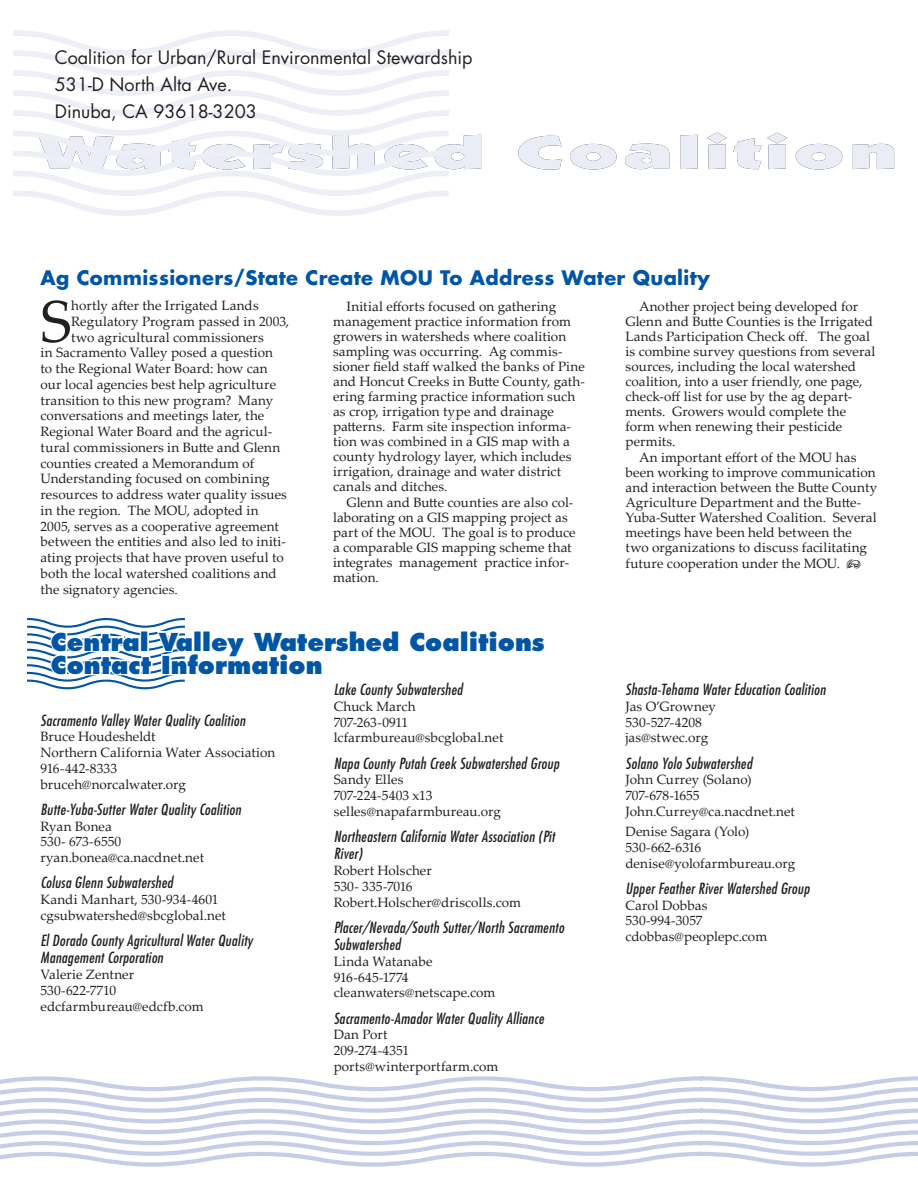
<style>
.page{position:relative;width:918px;height:1188px;background:#fff}
.page>*{position:absolute;margin:0;border:0;box-sizing:border-box;transform-origin:0 0}
.drop_cap{font:58.8px "Palatino Linotype";color:#231f20}
.t1{font:800 24px "Futura";color:#0155a5}
.BlueHeadline{font:700 19.5px "Futura";letter-spacing:.02em;color:#0155a5}
.t2{font:18px "Futura";color:#231f20}
.t3{font:italic condensed 15px/17.2px "Futura";letter-spacing:.02em;color:#231f20}
.body_text{font:13.5px/15px "Palatino Linotype";letter-spacing:.005em;color:#231f20}
.drop_cap-2{font:13.5px "Palatino Linotype";letter-spacing:.005em;color:#231f20}
.body_text-2{font:13.5px "Palatino Linotype";letter-spacing:-.025em;color:#231f20}
.body_text-3{font:13.5px "Palatino Linotype";letter-spacing:-.015em;color:#231f20}
</style>
<div class="page">
<svg style="left:518px;top:136px;width:44px;height:34px"></svg>
<svg style="left:570px;top:144px;width:47px;height:26px"></svg>
<svg style="left:625px;top:143px;width:44px;height:27px"></svg>
<svg style="left:680px;top:135px;width:18px;height:34px"></svg>
<svg style="left:707px;top:133px;width:20px;height:36px"></svg>
<svg style="left:733px;top:133px;width:54px;height:36px"></svg>
<svg style="left:796px;top:144px;width:46px;height:26px"></svg>
<svg style="left:852px;top:143px;width:42px;height:26px"></svg>
<svg style="left:27px;top:618px;width:158px;height:72px"></svg>
<svg style="left:13px;top:30px;width:468px;height:186px"></svg>
<svg style="left:0;top:1076px;width:918px;height:91px"></svg>
<p class="t2" style="left:55px;top:45px;width:419px">Coalition for Urban/Rural Environmental Stewardship</p>
<p class="t2" style="left:55px;top:72px;width:179px">531-D North Alta Ave.</p>
<p class="t2" style="left:55px;top:99px;width:204px">Dinuba, CA 93618-3203</p>
<p class="BlueHeadline" style="left:40px;top:265px;width:671px">Ag Commissioners/State Create MOU To Address Water Quality</p>
<p class="drop_cap" style="left:40px;top:280px;width:32px">S</p>
<p class="drop_cap-2" style="left:71px;top:296px;width:189px">hortly after the Irrigated Lands</p>
<p class="drop_cap-2" style="left:71px;top:312px;width:219px">Regulatory Program passed in 2003,</p>
<p class="drop_cap-2" style="left:71px;top:328px;width:194px">two agricultural commissioners</p>
<p class="drop_cap-2" style="left:40px;top:343px;width:234px">in Sacramento Valley posed a question</p>
<p class="drop_cap-2" style="left:40px;top:359px;width:229px">to the Regional Water Board: how can</p>
<p class="drop_cap-2" style="left:40px;top:375px;width:237px">our local agencies best help agriculture</p>
<p class="drop_cap-2" style="left:40px;top:391px;width:234px">transition to this new program? Many</p>
<p class="drop_cap-2" style="left:40px;top:406px;width:225px">conversations and meetings later, the</p>
<p class="drop_cap-2" style="left:40px;top:422px;width:233px">Regional Water Board and the agricul-</p>
<p class="drop_cap-2" style="left:40px;top:438px;width:241px">tural commissioners in Butte and Glenn</p>
<p class="drop_cap-2" style="left:40px;top:454px;width:215px">counties created a Memorandum of</p>
<p class="drop_cap-2" style="left:40px;top:469px;width:231px">Understanding focused on combining</p>
<p class="drop_cap-2" style="left:40px;top:485px;width:248px">resources to address water quality issues</p>
<p class="drop_cap-2" style="left:40px;top:501px;width:220px">in the region. The MOU, adopted in</p>
<p class="drop_cap-2" style="left:40px;top:517px;width:240px">2005, serves as a cooperative agreement</p>
<p class="drop_cap-2" style="left:40px;top:532px;width:247px">between the entities and also led to initi-</p>
<p class="drop_cap-2" style="left:40px;top:548px;width:245px">ating projects that have proven useful to</p>
<p class="drop_cap-2" style="left:40px;top:564px;width:238px">both the local watershed coalitions and</p>
<p class="drop_cap-2" style="left:40px;top:580px;width:139px">the signatory agencies.</p>
<p class="body_text" style="left:333px;top:298px;width:253px;text-indent:14px">Initial efforts focused on gathering management practice information from growers in watersheds where coalition sampling was occurring. Ag commis&shy;sioner field staff walked the banks of Pine and Honcut Creeks in Butte County, gath&shy;ering farming practice information such as crop, irrigation type and drainage patterns. Farm site inspection informa&shy;tion was combined in a GIS map with a county hydrology layer, which includes irrigation, drainage and water district canals and ditches.</p>
<p class="body_text" style="left:333px;top:494px;width:244px;text-indent:14px">Glenn and Butte counties are also col&shy;laborating on a GIS mapping project as part of the MOU. The goal is to produce a comparable GIS mapping scheme that integrates management practice infor&shy;mation.</p>
<p class="t1" style="left:51px;top:626px;width:495px">Central Valley Watershed Coalitions</p>
<p class="t1" style="left:51px;top:650px;width:273px">Contact Information</p>
<p class="t3" style="left:40px;top:711px;width:206px">Sacramento Valley Water Quality Coalition</p>
<p class="body_text" style="left:40px;top:729px;width:117px">Bruce Houdesheldt</p>
<p class="body_text" style="left:40px;top:745px;width:236px">Northern California Water Association</p>
<p class="body_text" style="left:40px;top:760px;width:78px">916-442-8333</p>
<p class="body_text" style="left:40px;top:776px;width:147px">bruceh@norcalwater.org</p>
<p class="t3" style="left:40px;top:801px;width:202px">Butte-Yuba-Sutter Water Quality Coalition</p>
<p class="body_text" style="left:40px;top:818px;width:73px">Ryan Bonea</p>
<p class="body_text" style="left:40px;top:834px;width:82px">530- 673-6550</p>
<p class="body_text" style="left:40px;top:850px;width:165px">ryan.bonea@ca.nacdnet.net</p>
<p class="t3" style="left:40px;top:874px;width:134px">Colusa Glenn Subwatershed</p>
<p class="body_text" style="left:40px;top:891px;width:187px;line-height:15.8px">Kandi Manhart, 530-934-4601 cgsubwatershed@sbcglobal.net</p>
<p class="t3" style="left:40px;top:932px;width:214px">El Dorado County Agricultural Water Quality<br>Management Corporation</p>
<p class="body_text" style="left:40px;top:967px;width:95px">Valerie Zentner</p>
<p class="body_text" style="left:40px;top:982px;width:77px">530-622-7710</p>
<p class="body_text" style="left:40px;top:998px;width:165px">edcfarmbureau@edcfb.com</p>
<p class="t3" style="left:334px;top:681px;width:130px">Lake County Subwatershed</p>
<p class="body_text" style="left:334px;top:698px;width:84px">Chuck March</p>
<p class="body_text" style="left:334px;top:714px;width:76px">707-263-0911</p>
<p class="body_text" style="left:334px;top:730px;width:171px">lcfarmbureau@sbcglobal.net</p>
<p class="t3" style="left:334px;top:754px;width:227px">Napa County Putah Creek Subwatershed Group</p>
<p class="body_text" style="left:334px;top:772px;width:71px">Sandy Elles</p>
<p class="body_text" style="left:334px;top:787px;width:100px">707-224-5403 x13</p>
<p class="body_text" style="left:334px;top:803px;width:169px">selles@napafarmbureau.org</p>
<p class="t3" style="left:334px;top:828px;width:223px">Northeastern California Water Association (Pit<br>River)</p>
<p class="body_text" style="left:334px;top:862px;width:100px">Robert Holscher</p>
<p class="body_text" style="left:334px;top:878px;width:80px">530- 335-7016</p>
<p class="body_text" style="left:334px;top:894px;width:189px">Robert.Holscher@driscolls.com</p>
<p class="t3" style="left:334px;top:919px;width:232px">Placer/Nevada/South Sutter/North Sacramento<br>Subwatershed</p>
<p class="body_text" style="left:334px;top:953px;width:100px">Linda Watanabe</p>
<p class="body_text-2" style="left:334px;top:967px;width:76px">916-645-1774</p>
<p class="body_text" style="left:334px;top:985px;width:163px">cleanwaters@netscape.com</p>
<p class="t3" style="left:334px;top:1009px;width:212px">Sacramento-Amador Water Quality Alliance</p>
<p class="body_text" style="left:334px;top:1027px;width:55px">Dan Port</p>
<p class="body_text" style="left:334px;top:1042px;width:77px">209-274-4351</p>
<p class="body_text" style="left:334px;top:1058px;width:166px">ports@winterportfarm.com</p>
<p class="body_text" style="left:626px;top:298px;width:251px;text-indent:14px">Another project being developed for Glenn and Butte Counties is the Irrigated Lands Participation Check off. The goal is combine survey questions from several sources, including the local watershed coalition, into a user friendly, one page, check-off list for use by the ag depart&shy;ments. Growers would complete the form when renewing their pesticide permits.</p>
<p class="body_text" style="left:626px;top:449px;width:253px;text-indent:14px">An important effort of the MOU has been working to improve communication and interaction between the Butte County Agriculture Department and the Butte-Yuba-Sutter Watershed Coalition. Several meetings have been held between the two organizations to discuss facilitating future cooperation under the MOU.</p>
<p class="t3" style="left:626px;top:681px;width:202px">Shasta-Tehama Water Education Coalition</p>
<p class="body_text" style="left:626px;top:698px;width:92px">Jas O’Growney</p>
<p class="body_text" style="left:626px;top:714px;width:78px">530-527-4208</p>
<p class="body_text" style="left:626px;top:730px;width:84px">jas@stwec.org</p>
<p class="t3" style="left:626px;top:754px;width:128px">Solano Yolo Subwatershed</p>
<p class="body_text" style="left:626px;top:772px;width:128px">John Currey (Solano)</p>
<p class="body_text-3" style="left:626px;top:786px;width:76px">707-678-1655</p>
<p class="body_text" style="left:626px;top:803px;width:171px">John.Currey@ca.nacdnet.net</p>
<p class="body_text" style="left:626px;top:823px;width:125px">Denise Sagara (Yolo)</p>
<p class="body_text" style="left:626px;top:839px;width:77px">530-662-6316</p>
<p class="body_text" style="left:626px;top:855px;width:171px">denise@yolofarmbureau.org</p>
<p class="t3" style="left:626px;top:880px;width:185px">Upper Feather River Watershed Group</p>
<p class="body_text" style="left:626px;top:897px;width:83px">Carol Dobbas</p>
<p class="body_text" style="left:626px;top:913px;width:79px">530-994-3057</p>
<p class="body_text" style="left:626px;top:928px;width:143px">cdobbas@peoplepc.com</p>
</div>
